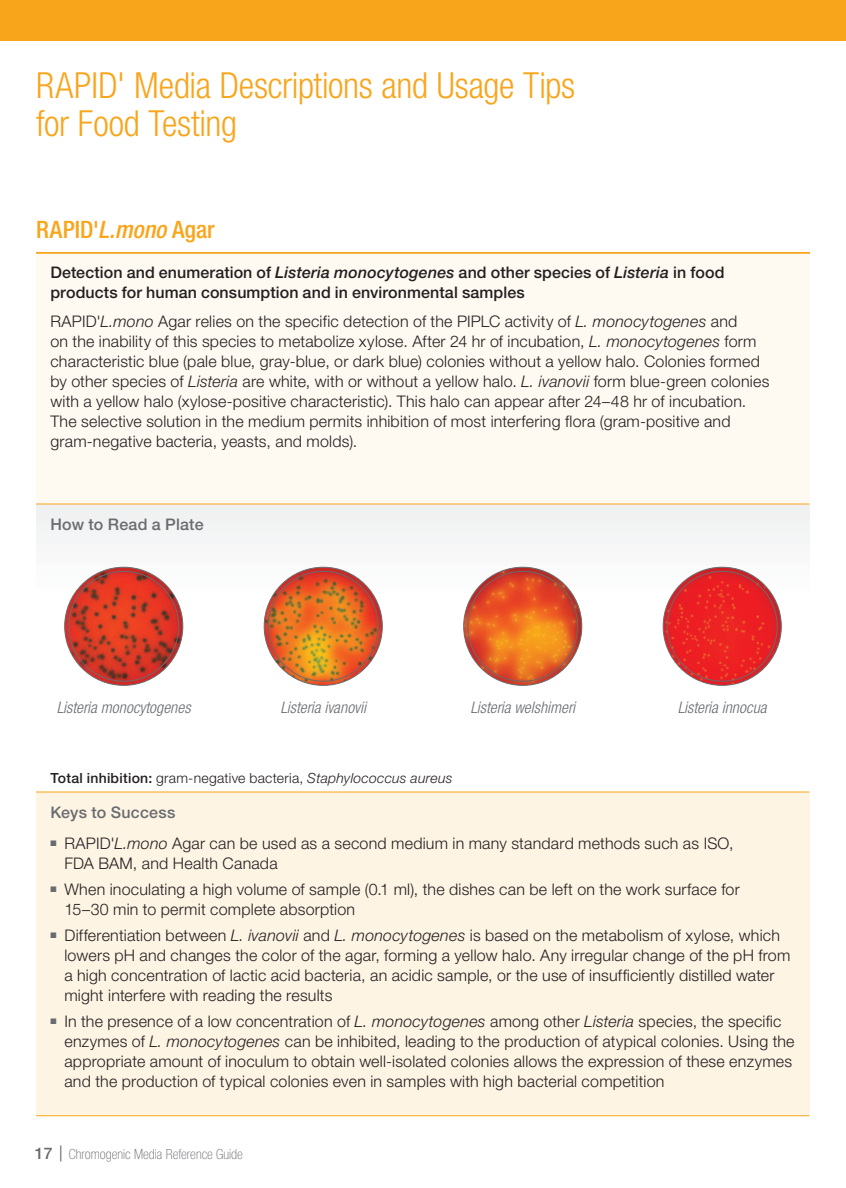
<style>
.page{position:relative;width:846px;height:1188px;background:#fff}
.page>*{position:absolute;margin:0;border:0;box-sizing:border-box;transform-origin:0 0}
.t1{font:300 condensed 36px/38px "Helvetica Neue LT Std";letter-spacing:-.01em;color:#f9a51b}
.t2{font:500 condensed 24px "Helvetica Neue LT Std";color:#f9a51b}
.t3{font:300 16px/20px "Helvetica Neue LT Std";letter-spacing:.015em;color:#231f20}
.t4{font:500 16px/20px "Helvetica Neue LT Std";letter-spacing:.005em;color:#231f20}
.t5{font:italic 300 condensed 16px "Helvetica Neue LT Std";letter-spacing:.005em;color:#686b6f}
.t6{font:500 16px "Helvetica Neue LT Std";letter-spacing:.015em;color:#686b6f}
.t7{font:300 14px "Helvetica Neue LT Std";letter-spacing:.02em;color:#231f20}
.t8{font:100 condensed 14px "Helvetica Neue LT Std";color:#6c6d70}
.s1{font-style:italic}
.s2{font-weight:500}
.s3{font-weight:500;font-stretch:normal;font-size:16px;color:#686b6f}
.s4{font-weight:400;font-stretch:normal;font-size:16px;color:#686b6f}
</style>
<div class="page">
<div style="left:36px;top:252px;width:773px;height:252px;background:#fef9f1"></div>
<div style="left:36px;top:504px;width:773px;height:288px;background:linear-gradient(to right,#fcfcfc,#fcfcfc)"></div>
<div style="left:36px;top:792px;width:773px;height:324px;background:#fef4e4"></div>
<hr style="left:36px;top:504px;width:773px;height:1px;background:#f9a51b">
<hr style="left:36px;top:1115px;width:773px;height:1px;background:#f9a51b">
<hr style="left:36px;top:792px;width:773px;height:1px;background:#f9a51b">
<div style="left:0;top:0;width:846px;height:40px;background:#f9a51b"></div>
<hr style="left:36px;top:252px;width:774px;height:2px;background:#f9a51b">
<svg style="left:64px;top:567px;width:119px;height:119px"></svg>
<img style="left:264px;top:567px;width:119px;height:119px">
<svg style="left:463px;top:567px;width:119px;height:119px"></svg>
<svg style="left:663px;top:567px;width:119px;height:119px"></svg>
<h1 class="t1" style="left:36px;top:66px;width:541px">RAPID' Media Descriptions and Usage Tips for Food Testing</h1>
<h2 class="t2" style="left:36px;top:215px;width:180px">RAPID'<span class="s1">L.mono</span> Agar</h2>
<p class="t4" style="left:50px;top:262px;width:676px">Detection and enumeration of <span class="s1">Listeria monocytogenes</span> and other species of <span class="s1">Listeria</span> in food products for human consumption and in environmental samples</p>
<p class="t3" style="left:50px;top:311px;width:721px">RAPID'<span class="s1">L.mono</span> Agar relies on the specific detection of the PIPLC activity of <span class="s1">L. monocytogenes</span> and<br>on the inability of this species to metabolize xylose. After 24 hr of incubation, <span class="s1">L. monocytogenes</span> form characteristic blue (pale blue, gray-blue, or dark blue) colonies without a yellow halo. Colonies formed by other species of <span class="s1">Listeria</span> are white, with or without a yellow halo. <span class="s1">L. ivanovii</span> form blue-green colonies with a yellow halo (xylose-positive characteristic). This halo can appear after 24–48 hr of incubation.<br>The selective solution in the medium permits inhibition of most interfering flora (gram-positive and gram-negative bacteria, yeasts, and molds).</p>
<p class="t6" style="left:50px;top:515px;width:155px">How to Read a Plate</p>
<p class="t5" style="left:57px;top:699px;width:135px">Listeria monocytogenes</p>
<p class="t5" style="left:281px;top:699px;width:87px">Listeria ivanovii</p>
<p class="t5" style="left:470px;top:699px;width:106px">Listeria welshimeri</p>
<p class="t5" style="left:678px;top:699px;width:90px">Listeria innocua</p>
<p class="t7" style="left:50px;top:769px;width:404px"><span class="s2">Total inhibition:</span> gram-negative bacteria, <span class="s1">Staphylococcus aureus</span></p>
<p class="t6" style="left:50px;top:803px;width:127px">Keys to Success</p>
<p class="t3" style="left:64px;top:833px;width:671px;text-indent:-14px"><sup>■</sup> RAPID'<span class="s1">L.mono</span> Agar can be used as a second medium in many standard methods such as ISO,<br>FDA BAM, and Health Canada</p>
<p class="t3" style="left:64px;top:879px;width:677px;text-indent:-14px"><sup>■</sup> When inoculating a high volume of sample (0.1 ml), the dishes can be left on the work surface for<br>15–30 min to permit complete absorption</p>
<p class="t3" style="left:64px;top:925px;width:728px;text-indent:-14px"><sup>■</sup> Differentiation between <span class="s1">L. ivanovii</span> and <span class="s1">L. monocytogenes</span> is based on the metabolism of xylose, which lowers pH and changes the color of the agar, forming a yellow halo. Any irregular change of the pH from a high concentration of lactic acid bacteria, an acidic sample, or the use of insufficiently distilled water might interfere with reading the results</p>
<p class="t3" style="left:64px;top:1011px;width:732px;text-indent:-14px"><sup>■</sup> In the presence of a low concentration of <span class="s1">L. monocytogenes</span> among other <span class="s1">Listeria</span> species, the specific enzymes of <span class="s1">L. monocytogenes</span> can be inhibited, leading to the production of atypical colonies. Using the appropriate amount of inoculum to obtain well-isolated colonies allows the expression of these enzymes and the production of typical colonies even in samples with high bacterial competition</p>
<p class="t8" style="left:35px;top:1146px;width:209px"><span class="s3">17</span> <span class="s4">|</span> Chromogenic Media Reference Guide</p>
</div>
